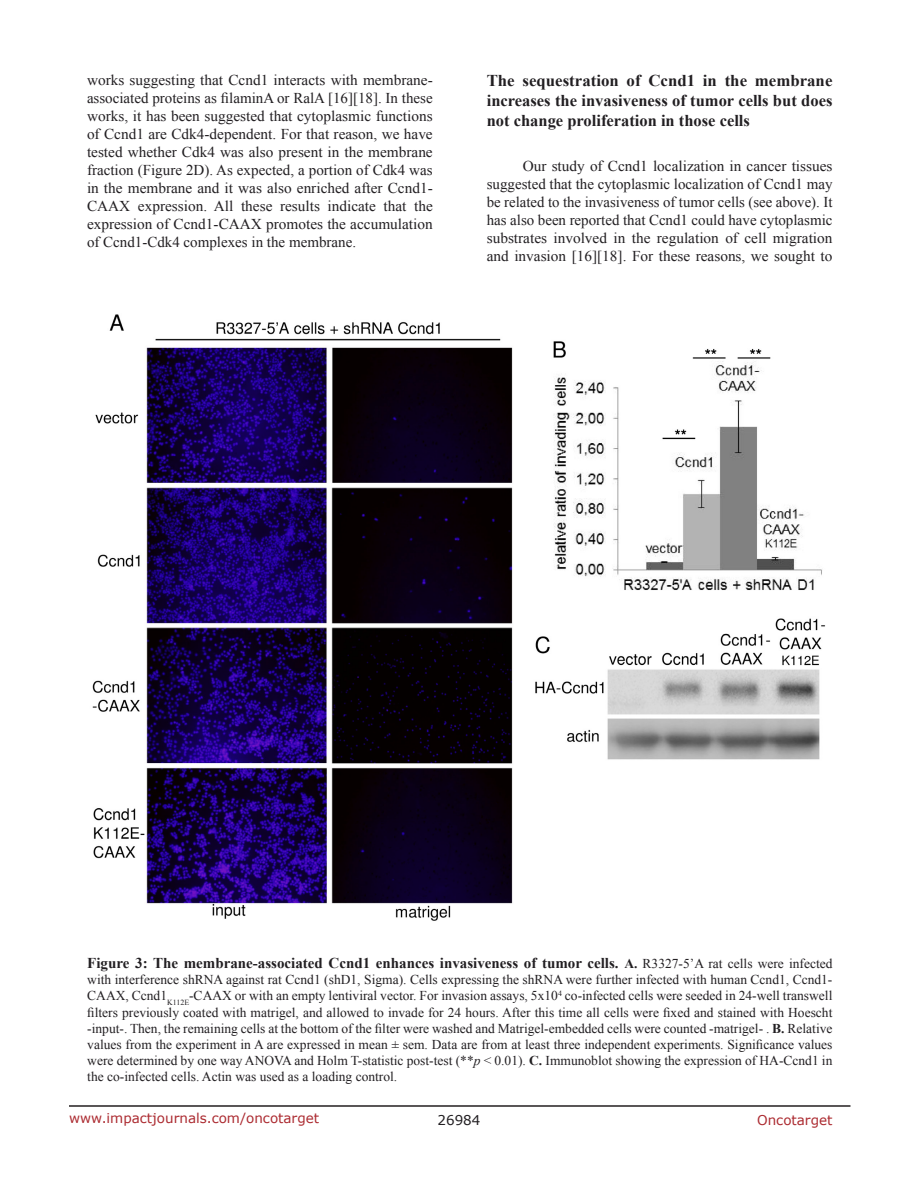
<style>
.page{position:relative;width:918px;height:1188px;background:#fff}
.page>*{position:absolute;margin:0;border:0;box-sizing:border-box;transform-origin:0 0}
.SubHeading{font:700 16.5px/19.8px "Times New Roman";color:#221f22;text-align:justify}
.BodyText{font:15px/18px "Times New Roman";color:#221f22;text-align:justify}
.FigureText{font:700 15px "Times New Roman";color:#221f22}
.FigureText-2{font:13.5px/16.2px "Times New Roman";color:#221f22;text-align:justify}
.t1{font:13.5px "Verdana";color:#ac2b31}
.t2{font:13.5px "Verdana";color:#221f22}
.s1{font-size:13.5px}
.s2{font-weight:400;font-size:13.5px}
.s3{font-weight:700}
.s4{font-style:italic}
</style>
<div class="page">
<hr style="left:69px;top:1105px;width:781px;height:2px;background:#231f20">
<img style="left:92px;top:314px;width:733px;height:607px">
<p class="BodyText" style="left:87px;top:71px;width:347px">works suggesting that Ccnd1 interacts with membrane&shy;associated proteins as filaminA or RalA [16][18]. In these works, it has been suggested that cytoplasmic functions of Ccnd1 are Cdk4-dependent. For that reason, we have tested whether Cdk4 was also present in the membrane fraction (Figure 2D). As expected, a portion of Cdk4 was in the membrane and it was also enriched after Ccnd1- CAAX expression. All these results indicate that the expression of Ccnd1-CAAX promotes the accumulation of Ccnd1-Cdk4 complexes in the membrane.</p>
<p class="SubHeading" style="left:487px;top:70px;width:347px">The sequestration of Ccnd1 in the membrane increases the invasiveness of tumor cells but does not change proliferation in those cells</p>
<p class="BodyText" style="left:487px;top:157px;width:347px;text-indent:36px">Our study of Ccnd1 localization in cancer tissues suggested that the cytoplasmic localization of Ccnd1 may be related to the invasiveness of tumor cells (see above). It has also been reported that Ccnd1 could have cytoplasmic substrates involved in the regulation of cell migration and invasion [16][18]. For these reasons, we sought to</p>
<p class="FigureText" style="left:87px;top:953px;width:747px">Figure 3: The membrane-associated Ccnd1 enhances invasiveness of tumor cells. <span class="s1">A.</span> <span class="s2">R3327-5’A rat cells were infected</span></p>
<p class="FigureText-2" style="left:87px;top:971px;width:747px">with interference shRNA against rat Ccnd1 (shD1, Sigma). Cells expressing the shRNA were further infected with human Ccnd1, Ccnd1- CAAX, Ccnd1<sub>K112E</sub>-CAAX or with an empty lentiviral vector. For invasion assays, 5x10<sup>4</sup> co-infected cells were seeded in 24-well transwell filters previously coated with matrigel, and allowed to invade for 24 hours. After this time all cells were fixed and stained with Hoescht -input-. Then, the remaining cells at the bottom of the filter were washed and Matrigel-embedded cells were counted -matrigel- . <span class="s3">B.</span> Relative values from the experiment in A are expressed in mean ± sem. Data are from at least three independent experiments. Significance values were determined by one way ANOVA and Holm Τ-statistic post-test (**<span class="s4">p</span> &lt; 0.01). <span class="s3">C.</span> Immunoblot showing the expression of HA-Ccnd1 in the co-infected cells. Actin was used as a loading control.</p>
<p class="t1" style="left:69px;top:1109px;width:252px">www.impactjournals.com/oncotarget</p>
<p class="t2" style="left:438px;top:1111px;width:44px">26984</p>
<p class="t1" style="left:757px;top:1111px;width:77px">Oncotarget</p>
</div>
